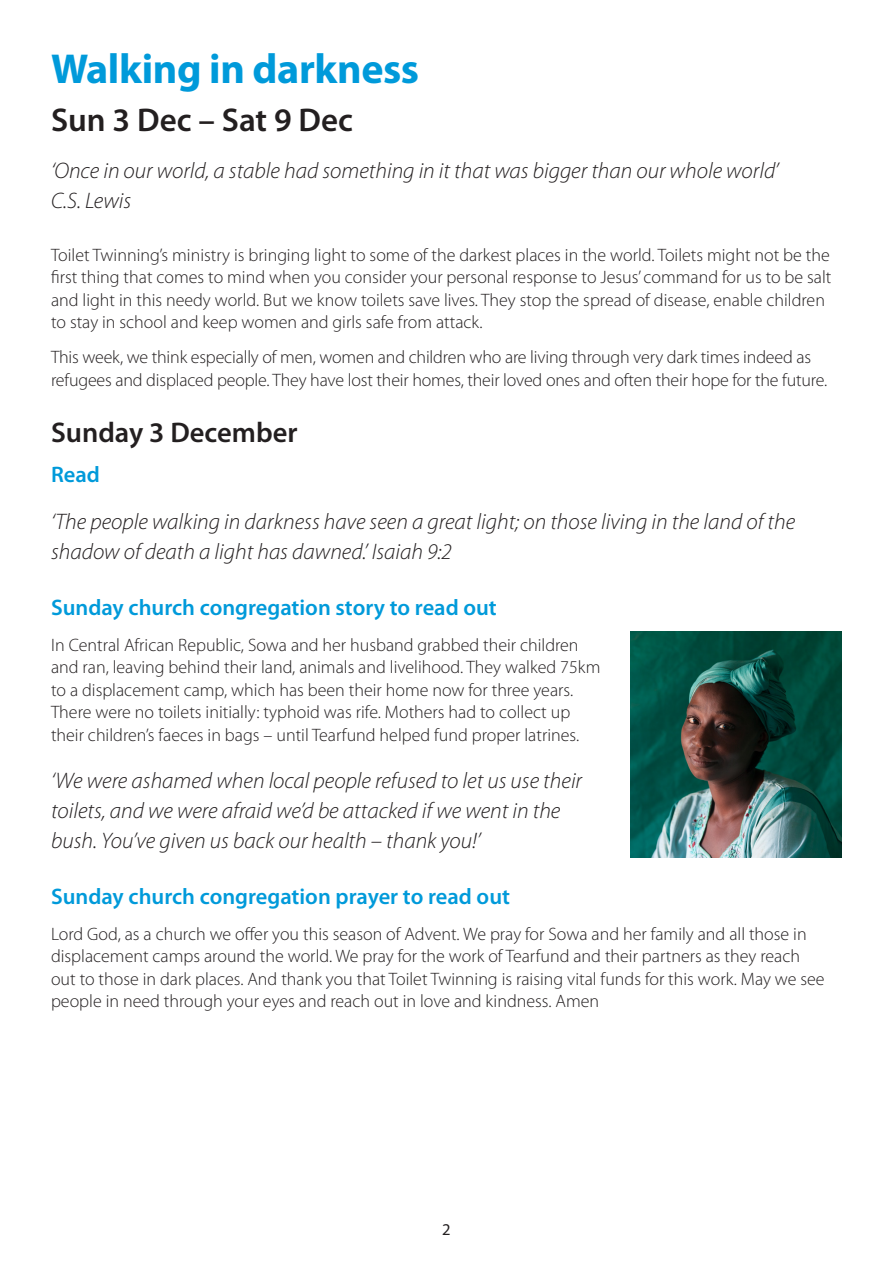
<style>
.page{position:relative;width:893px;height:1263px;background:#fff}
.page>*{position:absolute;margin:0;border:0;box-sizing:border-box;transform-origin:0 0}
.Title_1{font:700 42px "Myriad Pro";letter-spacing:-.01em;color:#009ada}
.Date{font:600 33px "Myriad Pro";color:#231f20}
.Body_date{font:600 28.5px "Myriad Pro";color:#231f20}
.Quote_1{font:italic 300 22.5px/30px "Myriad Pro";color:#231f20}
.Instruction{font:600 22.5px "Myriad Pro";color:#009ada}
.Body{font:300 18px/22.5px "Myriad Pro";color:#231f20}
.Body-2{font:16.5px "Myriad Pro";color:#231f20}
</style>
<div class="page">
<img style="left:630px;top:631px;width:212px;height:227px">
<p class="Title_1" style="left:51px;top:41px;width:370px">Walking in darkness</p>
<p class="Date" style="left:51px;top:99px;width:303px">Sun 3 Dec – Sat 9 Dec</p>
<p class="Quote_1" style="left:51px;top:156px;width:729px">‘Once in our world, a stable had something in it that was bigger than our whole world’<br>C.S. Lewis</p>
<p class="Body" style="left:51px;top:244px;width:782px">Toilet Twinning’s ministry is bringing light to some of the darkest places in the world. Toilets might not be the first thing that comes to mind when you consider your personal response to Jesus’ command for us to be salt and light in this needy world. But we know toilets save lives. They stop the spread of disease, enable children to stay in school and keep women and girls safe from attack.</p>
<p class="Body" style="left:51px;top:346px;width:778px">This week, we think especially of men, women and children who are living through very dark times indeed as refugees and displaced people. They have lost their homes, their loved ones and often their hope for the future.</p>
<p class="Body_date" style="left:51px;top:415px;width:248px">Sunday 3 December</p>
<p class="Instruction" style="left:51px;top:460px;width:50px">Read</p>
<p class="Quote_1" style="left:51px;top:506px;width:746px">‘The people walking in darkness have seen a great light; on those living in the land of the shadow of death a light has dawned.’ Isaiah 9:2</p>
<p class="Instruction" style="left:51px;top:593px;width:447px">Sunday church congregation story to read out</p>
<p class="Body" style="left:51px;top:634px;width:551px">In Central African Republic, Sowa and her husband grabbed their children and ran, leaving behind their land, animals and livelihood. They walked 75km to a displacement camp, which has been their home now for three years.<br>There were no toilets initially: typhoid was rife. Mothers had to collect up their children’s faeces in bags – until Tearfund helped fund proper latrines.</p>
<p class="Quote_1" style="left:51px;top:765px;width:533px">‘We were ashamed when local people refused to let us use their toilets, and we were afraid we’d be attacked if we went in the bush. You’ve given us back our health – thank you!’</p>
<p class="Instruction" style="left:51px;top:882px;width:460px">Sunday church congregation prayer to read out</p>
<p class="Body" style="left:51px;top:922px;width:775px">Lord God, as a church we offer you this season of Advent. We pray for Sowa and her family and all those in displacement camps around the world. We pray for the work of Tearfund and their partners as they reach out to those in dark places. And thank you that Toilet Twinning is raising vital funds for this work. May we see people in need through your eyes and reach out in love and kindness. Amen</p>
<p class="Body-2" style="left:442px;top:1219px;width:10px">2</p>
</div>
